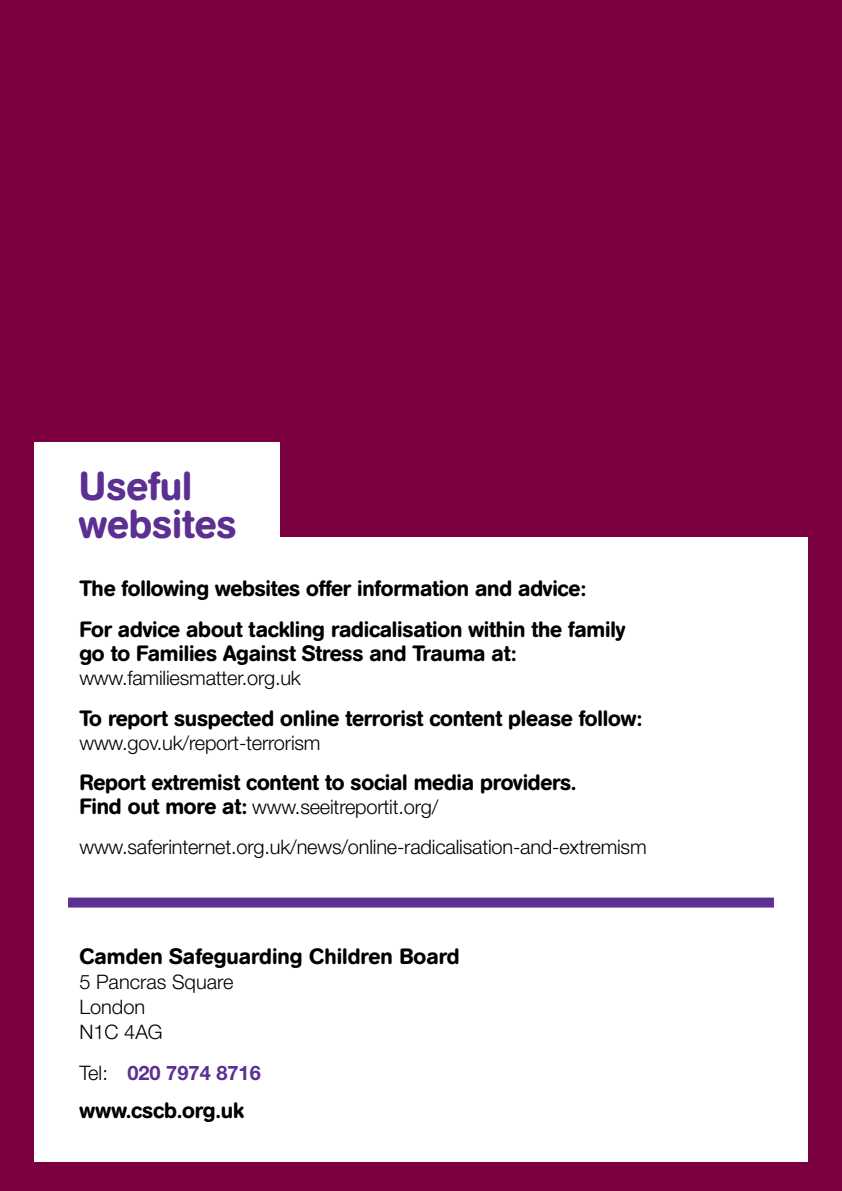
<style>
.page{position:relative;width:842px;height:1191px;background:#7c0040}
.page>*{position:absolute;margin:0;border:0;box-sizing:border-box;transform-origin:0 0}
.t1{font:500 40px/38px "AG Book Rounded";color:#5c2f92}
.t2{font:500 22px/41.6px "AG Book Rounded";letter-spacing:-.01em;color:#000}
.t3{font:300 20px/25px "Helvetica Neue";letter-spacing:-.01em;color:#000}
.t4{font:700 20px "Helvetica Neue";color:#5c2f92}
.s1{font-family:"AG Book Rounded";font-weight:500;font-size:22px}
.s2{font-weight:300;color:#000}
</style>
<div class="page">
<div style="left:34px;top:442px;width:245px;height:101px;background:#fff"></div>
<div style="left:34px;top:536px;width:774px;height:625px;background:#fff"></div>
<div style="left:68px;top:897px;width:706px;height:10px;background:#5c2f92"></div>
<h1 class="t1" style="left:79px;top:467px;width:159px">Useful websites</h1>
<p class="t2" style="left:79px;top:567px;width:547px">The following websites offer information and advice:<br>For advice about tackling radicalisation within the family</p>
<p class="t2" style="left:79px;top:633px;width:438px">go to Families Against Stress and Trauma at:</p>
<p class="t3" style="left:79px;top:665px;width:223px">www.familiesmatter.org.uk</p>
<p class="t2" style="left:79px;top:697px;width:564px">To report suspected online terrorist content please follow:</p>
<p class="t3" style="left:79px;top:729px;width:243px">www.gov.uk/report-terrorism</p>
<p class="t2" style="left:79px;top:761px;width:498px">Report extremist content to social media providers.</p>
<p class="t3" style="left:79px;top:786px;width:569px;line-height:40px"><span class="s1">Find out more at:</span> www.seeitreportit.org/ www.saferinternet.org.uk/news/online-radicalisation-and-extremism</p>
<p class="t2" style="left:79px;top:935px;width:382px">Camden Safeguarding Children Board</p>
<p class="t3" style="left:79px;top:968px;width:156px">5 Pancras Square<br>London<br>N1C 4AG</p>
<p class="t4" style="left:79px;top:1060px;width:183px"><span class="s2">Tel:</span> 020 7974 8716</p>
<p class="t2" style="left:79px;top:1089px;width:166px">www.cscb.org.uk</p>
</div>
